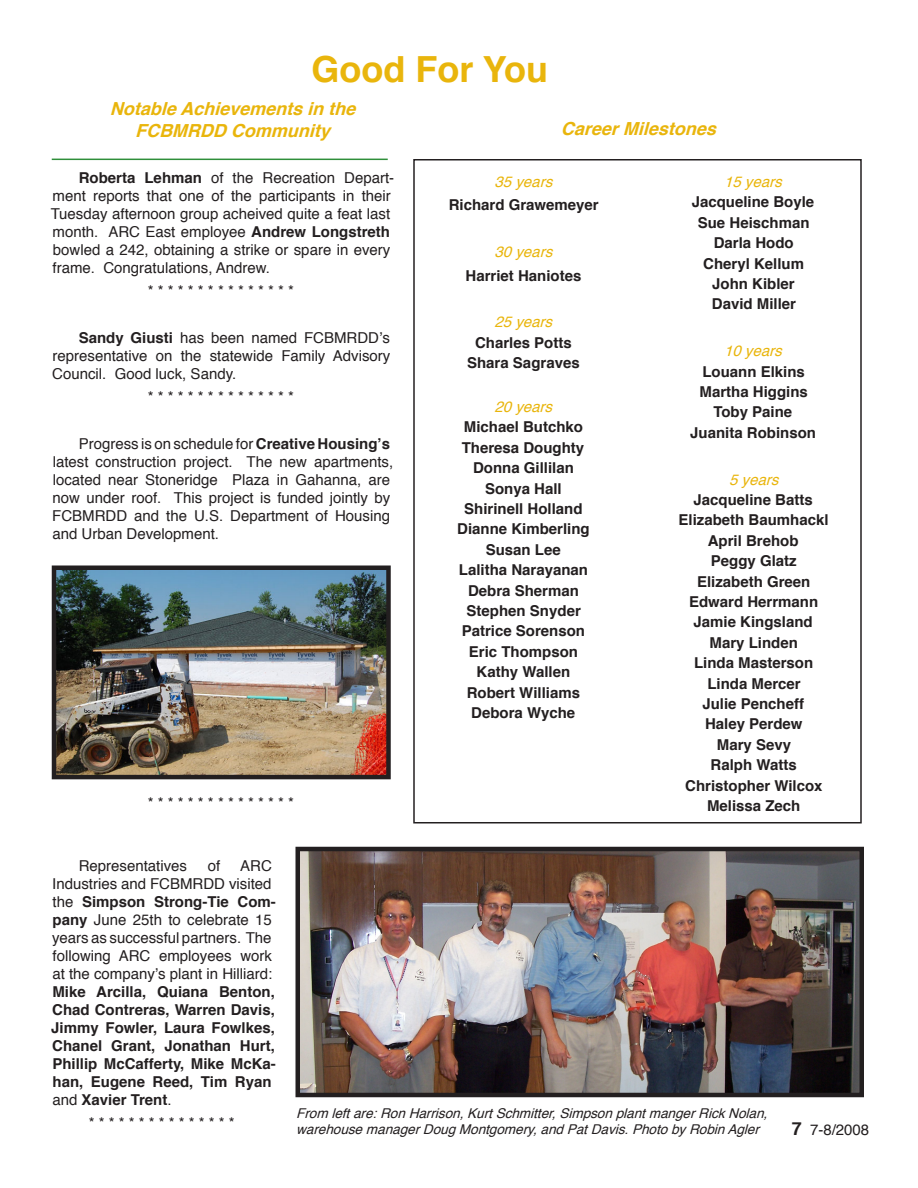
<style>
.page{position:relative;width:918px;height:1188px;background:#fff}
.page>*{position:absolute;margin:0;border:0;box-sizing:border-box;transform-origin:0 0}
.t1{font:700 36px "Helvetica";color:#e9b50c}
.t2{font:italic 700 18px "Helvetica";color:#e9b50c}
.Dateline{font:700 15px/18px "Helvetica";color:#231f20}
.Dateline-2{font:15px/18px "Helvetica";color:#231f20}
.Dateline-3{font:italic 15px "Helvetica";color:#e9b50c}
.t3{font:italic 13.5px/16.2px "Helvetica";color:#231f20}
.s1{font-weight:700}
.s2{font-weight:400}
.s3{font-weight:700;font-size:18px}
</style>
<div class="page">
<div style="left:413px;top:159px;width:449px;height:664px;border:2px solid #231f20"></div>
<hr style="left:52px;top:159px;width:336px;height:1px;background:#2f8f3a">
<img style="left:57px;top:571px;width:329px;height:203px">
<div style="left:52px;top:566px;width:339px;height:213px;border:4px solid #231f20"></div>
<img style="left:301px;top:852px;width:558px;height:240px">
<div style="left:296px;top:847px;width:568px;height:250px;border:4px solid #231f20"></div>
<p class="t1" style="left:311px;top:37px;width:238px">Good For You</p>
<p class="t2" style="left:110px;top:93px;width:255px">NotableAchievementsinthe</p>
<p class="t2" style="left:135px;top:114px;width:205px">FCBMRDDCommunity</p>
<p class="t2" style="left:561px;top:113px;width:165px">CareerMilestones</p>
<p class="Dateline-2" style="left:51px;top:168px;width:345px;text-indent:28px"><span class="s1">Roberta Lehman</span> of the Recreation Depart&shy;ment reports that one of the participants in their Tuesday afternoon group acheived quite a feat last month. ARC East employee <span class="s1">Andrew Longstreth </span>bowled a 242, obtaining a strike or spare in every frame. Congratulations, Andrew.</p>
<p class="Dateline-2" style="left:148px;top:281px;width:147px">***************</p>
<p class="Dateline-3" style="left:495px;top:169px;width:66px">35 years</p>
<p class="Dateline" style="left:449px;top:195px;width:152px">Richard Grawemeyer</p>
<p class="Dateline-3" style="left:495px;top:239px;width:66px">30 years</p>
<p class="Dateline" style="left:466px;top:266px;width:117px">Harriet Haniotes</p>
<p class="Dateline-3" style="left:495px;top:309px;width:66px">25 years</p>
<p class="Dateline" style="left:475px;top:333px;width:98px">Charles Potts</p>
<p class="Dateline" style="left:467px;top:353px;width:114px">Shara Sagraves</p>
<p class="Dateline-3" style="left:495px;top:394px;width:66px">20 years</p>
<p class="Dateline" style="left:464px;top:417px;width:121px">Michael Butchko</p>
<p class="Dateline" style="left:462px;top:438px;width:124px">Theresa Doughty</p>
<p class="Dateline" style="left:473px;top:458px;width:102px">Donna Gillilan</p>
<p class="Dateline" style="left:485px;top:479px;width:78px">Sonya Hall</p>
<p class="Dateline" style="left:464px;top:499px;width:120px">Shirinell Holland</p>
<p class="Dateline" style="left:457px;top:519px;width:134px">Dianne Kimberling</p>
<p class="Dateline" style="left:486px;top:540px;width:77px">Susan Lee</p>
<p class="Dateline" style="left:459px;top:560px;width:131px">Lalitha Narayanan</p>
<p class="Dateline" style="left:468px;top:581px;width:112px">Debra Sherman</p>
<p class="Dateline" style="left:467px;top:601px;width:116px">Stephen Snyder</p>
<p class="Dateline" style="left:462px;top:621px;width:125px">Patrice Sorenson</p>
<p class="Dateline" style="left:469px;top:642px;width:111px">Eric Thompson</p>
<p class="Dateline" style="left:477px;top:662px;width:95px">Kathy Wallen</p>
<p class="Dateline" style="left:467px;top:683px;width:115px">Robert Williams</p>
<p class="Dateline" style="left:471px;top:703px;width:105px">Debora Wyche</p>
<p class="Dateline-3" style="left:724px;top:169px;width:66px">15 years</p>
<p class="Dateline" style="left:692px;top:192px;width:124px">Jacqueline Boyle</p>
<p class="Dateline" style="left:698px;top:213px;width:113px">Sue Heischman</p>
<p class="Dateline" style="left:714px;top:233px;width:82px">Darla Hodo</p>
<p class="Dateline" style="left:703px;top:254px;width:102px">Cheryl Kellum</p>
<p class="Dateline" style="left:712px;top:274px;width:84px">John Kibler</p>
<p class="Dateline" style="left:712px;top:294px;width:86px">David Miller</p>
<p class="Dateline-3" style="left:724px;top:338px;width:66px">10 years</p>
<p class="Dateline" style="left:702px;top:362px;width:104px">Louann Elkins</p>
<p class="Dateline" style="left:700px;top:382px;width:110px">Martha Higgins</p>
<p class="Dateline" style="left:713px;top:402px;width:80px">Toby Paine</p>
<p class="Dateline" style="left:690px;top:423px;width:127px">Juanita Robinson</p>
<p class="Dateline-3" style="left:729px;top:467px;width:57px">5 years</p>
<p class="Dateline" style="left:694px;top:490px;width:121px">Jacqueline Batts</p>
<p class="Dateline" style="left:679px;top:510px;width:152px">Elizabeth Baumhackl</p>
<p class="Dateline" style="left:708px;top:531px;width:92px">April Brehob</p>
<p class="Dateline" style="left:711px;top:551px;width:87px">Peggy Glatz</p>
<p class="Dateline" style="left:697px;top:572px;width:115px">Elizabeth Green</p>
<p class="Dateline" style="left:689px;top:592px;width:131px">Edward Herrmann</p>
<p class="Dateline" style="left:694px;top:612px;width:121px">Jamie Kingsland</p>
<p class="Dateline" style="left:710px;top:633px;width:90px">Mary Linden</p>
<p class="Dateline" style="left:694px;top:653px;width:121px">Linda Masterson</p>
<p class="Dateline" style="left:707px;top:674px;width:95px">Linda Mercer</p>
<p class="Dateline" style="left:702px;top:694px;width:103px">Julie Pencheff</p>
<p class="Dateline" style="left:705px;top:714px;width:99px">Haley Perdew</p>
<p class="Dateline" style="left:717px;top:735px;width:76px">Mary Sevy</p>
<p class="Dateline" style="left:711px;top:755px;width:88px">Ralph Watts</p>
<p class="Dateline" style="left:685px;top:776px;width:139px">Christopher Wilcox</p>
<p class="Dateline" style="left:707px;top:796px;width:95px">Melissa Zech</p>
<p class="Dateline-2" style="left:52px;top:328px;width:340px;text-align:justify;text-indent:26px"><span class="s1">Sandy Giusti</span> has been named FCBMRDD’s representative on the statewide Family Advisory Council. Good luck, Sandy.</p>
<p class="Dateline-2" style="left:148px;top:387px;width:147px">***************</p>
<p class="Dateline-2" style="left:52px;top:434px;width:342px;text-indent:26px">Progress is on schedule for <span class="s1">Creative Housing’s </span>latest construction project. The new apartments, located near Stoneridge Plaza in Gahanna, are now under roof. This project is funded jointly by FCBMRDD and the U.S. Department of Housing and Urban Development.</p>
<p class="Dateline-2" style="left:148px;top:793px;width:147px">***************</p>
<p class="Dateline" style="left:51px;top:856px;width:226px;text-indent:189px"><span class="s2">ARC<br>Industries and FCBMRDD visited the</span> Simpson Strong-Tie Com&shy;pany <span class="s2">June 25th to celebrate 15 years as successful partners. The following ARC employees work at the company’s plant in Hilliard:<br></span>Mike Arcilla, Quiana Benton,<br>Chad Contreras, Warren Davis,<br>Jimmy Fowler, Laura Fowlkes,<br>Chanel Grant, Jonathan Hurt,<br>Phillip McCafferty, Mike McKa&shy;han, Eugene Reed, Tim Ryan <span class="s2">and</span> Xavier Trent<span class="s2">.</span></p>
<p class="Dateline-2" style="left:89px;top:1114px;width:147px">***************</p>
<p class="Dateline-2" style="left:79px;top:856px;width:110px">Representatives</p>
<p class="Dateline-2" style="left:208px;top:856px;width:14px">of</p>
<p class="t3" style="left:296px;top:1105px;width:479px">From left are: Ron Harrison, Kurt Schmitter, Simpson plant manger Rick Nolan, warehouse manager Doug Montgomery, and Pat Davis. Photo by Robin Agler</p>
<p class="Dateline-2" style="left:792px;top:1121px;width:79px"><span class="s3">7</span> 7-8/2008</p>
</div>
